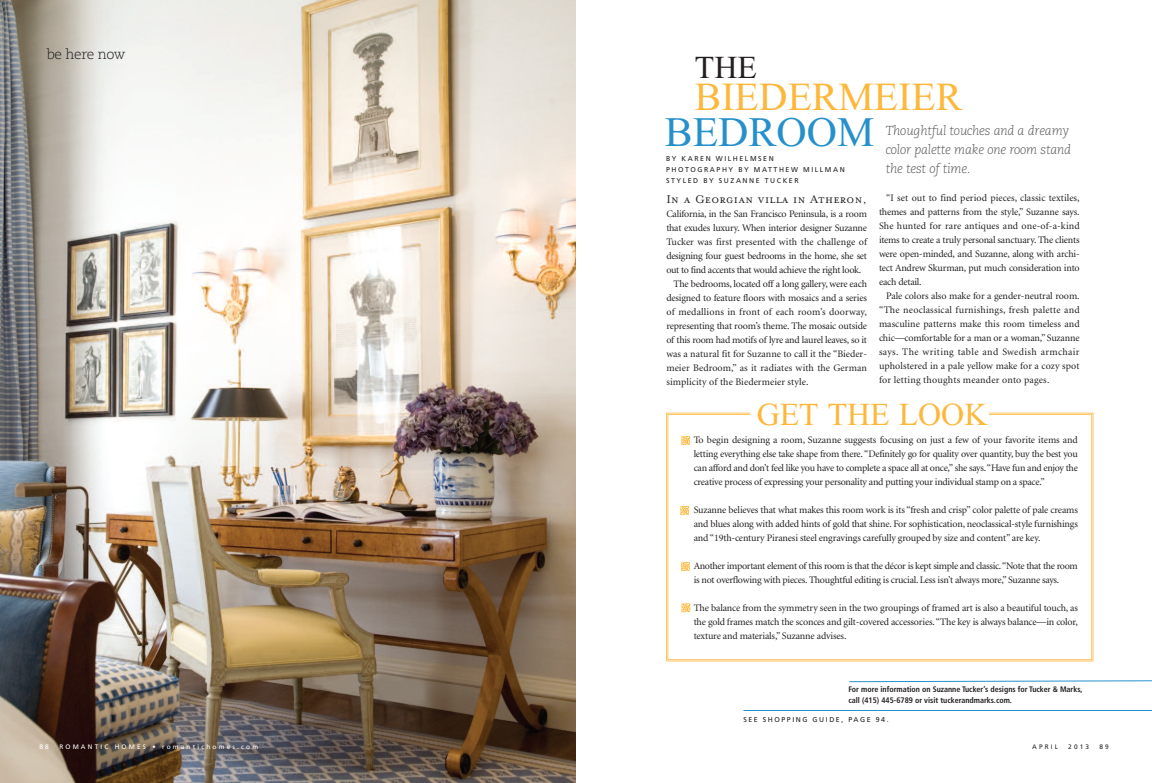
<style>
.page{position:relative;width:1152px;height:783px;background:#fff}
.page>*{position:absolute;margin:0;border:0;box-sizing:border-box;transform-origin:0 0}
.t1{font:41.9px "Mongolian Baiti";color:#2590cb}
.t2{font:39.8px "Mongolian Baiti";color:#fdb73b}
.t3{font:32px "Mongolian Baiti";color:#fdb73b}
.t4{font:32px "Mongolian Baiti";color:#231f20}
.t5{font:300 14px "Caecilia";letter-spacing:-.03em;color:#231f20}
.t6{font:italic 300 13px/19px "Caecilia";letter-spacing:-.015em;color:#57585a}
.t7{font:13px "Mrs Eaves Small Caps";letter-spacing:.03em;color:#231f20}
.t8{font:10px/14px "Minion";letter-spacing:-.02em;color:#231f20;text-align:justify}
.t9{font:10px "Minion";letter-spacing:.01em;color:#231f20}
.t10{font:10px "Minion";letter-spacing:.005em;color:#231f20}
.t11{font:10px "Minion";letter-spacing:.02em;color:#231f20}
.t12{font:700 condensed 8px/11px "Frutiger";color:#231f20}
.t13{font:7px/11px "Frutiger";letter-spacing:.22em;color:#231f20}
.t14{font:6.5px "Frutiger";letter-spacing:.335em;color:#fff}
.t15{font:6.5px "Frutiger";letter-spacing:.335em;color:#231f20}
</style>
<div class="page">
<img style="left:0;top:0;width:576px;height:783px">
<div style="left:668px;top:414px;width:424px;height:246px;border:1px solid #fec565"></div>
<svg style="left:680px;top:506px;width:9px;height:9px"></svg>
<div style="left:750px;top:403px;width:239px;height:22px;background:#fff"></div>
<svg style="left:681px;top:436px;width:9px;height:9px"></svg>
<svg style="left:681px;top:562px;width:9px;height:9px"></svg>
<svg style="left:849px;top:680px;width:303px;height:2px"></svg>
<hr style="left:743px;top:710px;width:409px;height:1px;background:#2590cb">
<svg style="left:681px;top:603px;width:9px;height:9px"></svg>
<h3 class="t5" style="left:47px;top:48px;width:80px">be here now</h3>
<h3 class="t4" style="left:695px;top:49px;width:64px">THE</h3>
<h2 class="t2" style="left:695px;top:73px;width:269px">BIEDERMEIER</h2>
<h1 class="t1" style="left:665px;top:107px;width:211px">BEDROOM</h1>
<h3 class="t6" style="left:886px;top:122px;width:187px">Thoughtful touches and a dreamy color palette make one room stand the test of time.</h3>
<p class="t13" style="left:666px;top:154px;width:180px">BY KAREN WILHELMSEN<br>PHOTOGRAPHY BY MATTHEW MILLMAN<br>STYLED BY SUZANNE TUCKER</p>
<h3 class="t7" style="left:666px;top:191px;width:202px">In a Georgian villa in Atheron,</h3>
<p class="t8" style="left:666px;top:207px;width:202px">California, in the San Francisco Peninsula, is a room</p>
<p class="t8" style="left:666px;top:221px;width:202px">that exudes luxury. When interior designer Suzanne</p>
<p class="t9" style="left:666px;top:238px;width:202px">Tucker was first presented with the challenge of</p>
<p class="t8" style="left:666px;top:249px;width:202px">designing four guest bedrooms in the home, she set</p>
<p class="t8" style="left:666px;top:263px;width:196px">out to find accents that would achieve the right look.</p>
<p class="t8" style="left:674px;top:277px;width:195px">The bedrooms, located off a long gallery, were each</p>
<p class="t8" style="left:666px;top:291px;width:202px">designed to feature floors with mosaics and a series</p>
<p class="t11" style="left:666px;top:308px;width:202px">of medallions in front of each room’s doorway,</p>
<p class="t8" style="left:666px;top:319px;width:202px">representing that room’s theme. The mosaic outside</p>
<p class="t8" style="left:666px;top:333px;width:202px">of this room had motifs of lyre and laurel leaves, so it</p>
<p class="t10" style="left:666px;top:350px;width:202px">was a natural fit for Suzanne to call it the “Bieder-</p>
<p class="t9" style="left:666px;top:364px;width:202px">meier Bedroom,” as it radiates with the German</p>
<p class="t9" style="left:666px;top:378px;width:144px">simplicity of the Biedermeier style.</p>
<p class="t8" style="left:879px;top:191px;width:202px;text-indent:7px">“I set out to find period pieces, classic textiles, themes and patterns from the style,” Suzanne says.<br>She hunted for rare antiques and one-of-a-kind items to create a truly personal sanctuary. The clients were open-minded, and Suzanne, along with archi&shy;tect Andrew Skurman, put much consideration into each detail.</p>
<p class="t8" style="left:879px;top:289px;width:202px;text-indent:7px">Pale colors also make for a gender-neutral room. “The neoclassical furnishings, fresh palette and masculine patterns make this room timeless and chic—comfortable for a man or a woman,” Suzanne says. The writing table and Swedish armchair upholstered in a pale yellow make for a cozy spot for letting thoughts meander onto pages.</p>
<h3 class="t3" style="left:757px;top:395px;width:232px">GET THE LOOK</h3>
<p class="t8" style="left:694px;top:434px;width:386px">To begin designing a room, Suzanne suggests focusing on just a few of your favorite items and letting everything else take shape from there.“Definitely go for quality over quantity, buy the best you can afford and don’t feel like you have to complete a space all at once,” she says.“Have fun and enjoy the creative process of expressing your personality and putting your individual stamp on a space.”</p>
<p class="t8" style="left:694px;top:504px;width:386px">Suzanne believes that what makes this room work is its “fresh and crisp” color palette of pale creams and blues along with added hints of gold that shine. For sophistication, neoclassical-style furnishings and “19th-century Piranesi steel engravings carefully grouped by size and content” are key.</p>
<p class="t8" style="left:694px;top:560px;width:386px">Another important element of this room is that the décor is kept simple and classic.“Note that the room is not overflowing with pieces. Thoughtful editing is crucial. Less isn’t always more,”Suzanne says.</p>
<p class="t8" style="left:694px;top:602px;width:386px">The balance from the symmetry seen in the two groupings of framed art is also a beautiful touch, as the gold frames match the sconces and gilt-covered accessories.“The key is always balance—in color, texture and materials,” Suzanne advises.</p>
<p class="t12" style="left:848px;top:684px;width:235px">For more information on Suzanne Tucker’s designs for Tucker &amp; Marks, call (415) 445-6789 or visit tuckerandmarks.com.</p>
<p class="t13" style="left:743px;top:714px;width:147px">SEE SHOPPING GUIDE, PAGE 94.</p>
<p class="t14" style="left:39px;top:744px;width:11px">8 8</p>
<p class="t14" style="left:59px;top:744px;width:200px">ROMANTIC HOMES • romantichomes.com</p>
<p class="t15" style="left:1032px;top:744px;width:28px">APRIL</p>
<p class="t15" style="left:1068px;top:744px;width:22px">2013</p>
<p class="t15" style="left:1099px;top:744px;width:11px">8 9</p>
</div>
